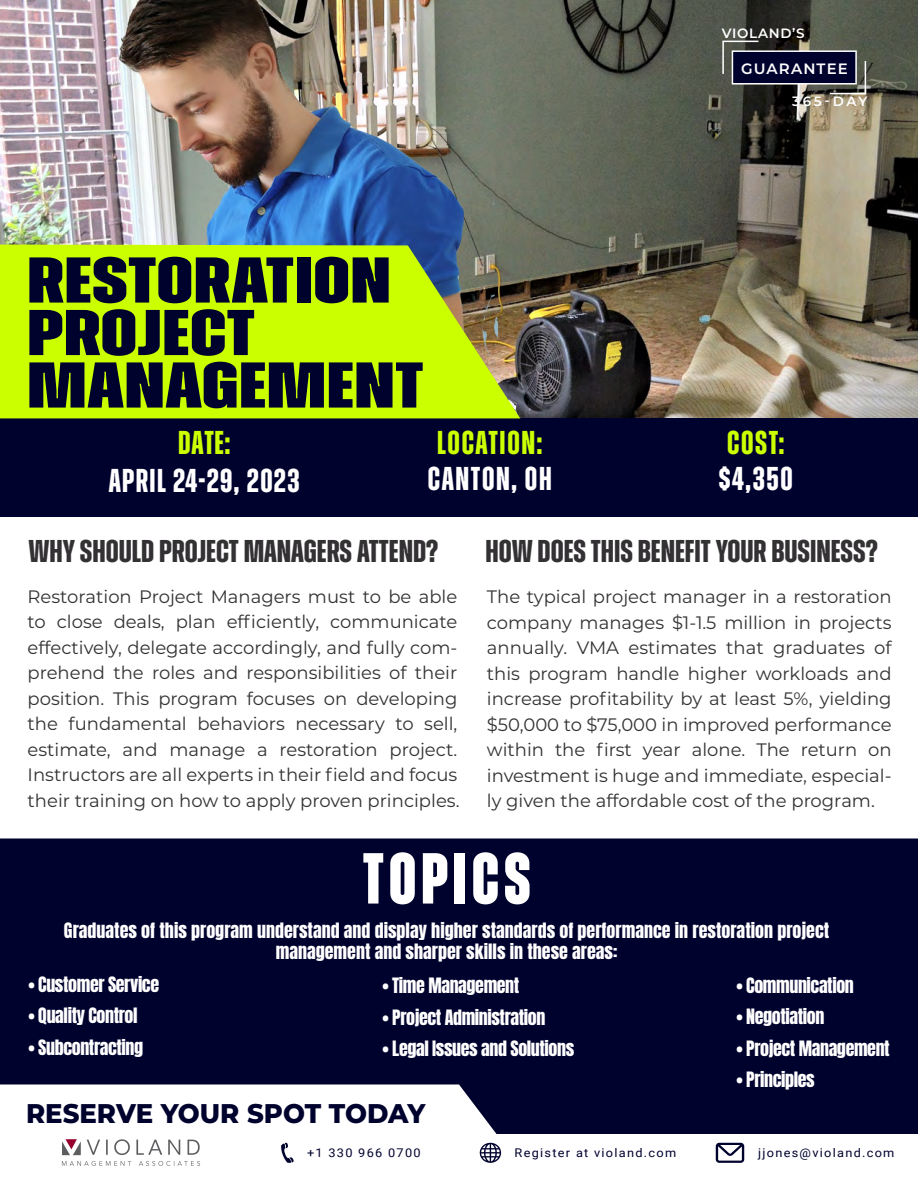
<style>
.page{position:relative;width:918px;height:1188px;background:#fff}
.page>*{position:absolute;margin:0;border:0;box-sizing:border-box;transform-origin:0 0}
.t1{font:800 72px "Zuume";letter-spacing:.075em;color:#fff}
.t2{font:800 64.5px/52.5px "Zuume";letter-spacing:.01em;color:#00022e;scale:1.5 1}
.t3{font:700 33px "Zuume";letter-spacing:.04em;color:#fff}
.t4{font:700 33px "Zuume";letter-spacing:.05em;color:#cf0}
.t5{font:700 31.5px "Zuume";color:#333133;scale:1.1 1}
.t6{font:800 27px "Montserrat";color:#00022e;scale:.96 1}
.t7{font:18px/25.5px "Montserrat";color:#333133;text-align:justify}
.t8{font:18px "Anton";letter-spacing:-.02em;color:#fff}
.t9{font:18px/21px "Anton";color:#fff;text-align:center}
.t10{font:600 15px "Montserrat";letter-spacing:.075em;color:#fff}
.t11{font:600 13.5px "Montserrat";letter-spacing:.05em;color:#fff}
.t12{font:12px "Roboto";letter-spacing:.1em;color:#00022e;scale:1.06 1}
</style>
<div class="page">
<img style="left:0;top:0;width:918px;height:418px">
<div style="left:0;top:418px;width:918px;height:100px;background:#00022e"></div>
<svg style="left:0;top:838px;width:918px;height:296px;background:#161840"></svg>
<svg style="left:0;top:245px;width:520px;height:173px;background:#c0ee0a"></svg>
<svg style="left:281px;top:1143px;width:13px;height:20px"></svg>
<svg style="left:716px;top:1143px;width:28px;height:20px"></svg>
<svg style="left:480px;top:1143px;width:21px;height:20px"></svg>
<div style="left:732px;top:50px;width:125px;height:35px;background:#00022e;border:2px solid #fff"></div>
<svg style="left:829px;top:60px;width:38px;height:35px"></svg>
<svg style="left:722px;top:40px;width:38px;height:35px"></svg>
<img style="left:49px;top:1133px;width:165px;height:33px">
<p class="t11" style="left:722px;top:24px;width:84px">VIOLAND’S</p>
<p class="t10" style="left:741px;top:58px;width:108px">GUARANTEE</p>
<h2 class="t2" style="left:27px;top:255px;width:265px">RESTORATION<br>PROJECT<br>MANAGEMENT</h2>
<h3 class="t4" style="left:178px;top:425px;width:53px">DATE:</h3>
<h3 class="t3" style="left:109px;top:463px;width:192px">APRIL 24-29, 2023</h3>
<h3 class="t4" style="left:437px;top:426px;width:107px">LOCATION:</h3>
<h3 class="t3" style="left:428px;top:462px;width:125px">CANTON, OH</h3>
<p class="t11" style="left:792px;top:92px;width:77px">365-DAY</p>
<h3 class="t4" style="left:727px;top:426px;width:59px">COST:</h3>
<h3 class="t3" style="left:719px;top:462px;width:75px">$4,350</h3>
<h3 class="t5" style="left:28px;top:535px;width:374px">WHY SHOULD PROJECT MANAGERS ATTEND?</h3>
<h3 class="t5" style="left:486px;top:535px;width:358px">HOW DOES THIS BENEFIT YOUR BUSINESS?</h3>
<p class="t7" style="left:28px;top:583px;width:433px">Restoration Project Managers must to be able to close deals, plan efficiently, communicate effectively, delegate accordingly, and fully com&shy;prehend the roles and responsibilities of their position. This program focuses on developing the fundamental behaviors necessary to sell, estimate, and manage a restoration project.<br>Instructors are all experts in their field and focus their training on how to apply proven principles.</p>
<p class="t7" style="left:487px;top:583px;width:406px">The typical project manager in a restoration company manages $1-1.5 million in projects annually. VMA estimates that graduates of this program handle higher workloads and increase profitability by at least 5%, yielding $50,000 to $75,000 in improved performance within the first year alone. The return on investment is huge and immediate, especial&shy;ly given the affordable cost of the program.</p>
<h1 class="t1" style="left:363px;top:840px;width:169px">TOPICS</h1>
<p class="t9" style="left:64px;top:922px;width:767px">Graduates of this program understand and display higher standards of performance in restoration project management and sharper skills in these areas:</p>
<p class="t8" style="left:28px;top:975px;width:132px">• Customer Service</p>
<p class="t8" style="left:28px;top:1007px;width:111px">• Quality Control</p>
<p class="t8" style="left:28px;top:1038px;width:116px">• Subcontracting</p>
<p class="t8" style="left:382px;top:977px;width:138px">• Time Management</p>
<p class="t8" style="left:382px;top:1008px;width:164px">• Project Administration</p>
<p class="t8" style="left:382px;top:1040px;width:193px">• Legal Issues and Solutions</p>
<h3 class="t6" style="left:26px;top:1094px;width:418px">RESERVE YOUR SPOT TODAY</h3>
<p class="t8" style="left:736px;top:976px;width:119px">• Communication</p>
<p class="t8" style="left:736px;top:1007px;width:89px">• Negotiation</p>
<p class="t8" style="left:736px;top:1039px;width:155px">• Project Management</p>
<p class="t8" style="left:736px;top:1070px;width:80px">• Principles</p>
<p class="t12" style="left:307px;top:1145px;width:109px">+1 330 966 0700</p>
<p class="t12" style="left:515px;top:1145px;width:154px">Register at violand.com</p>
<p class="t12" style="left:758px;top:1145px;width:130px">jjones@violand.com</p>
</div>
